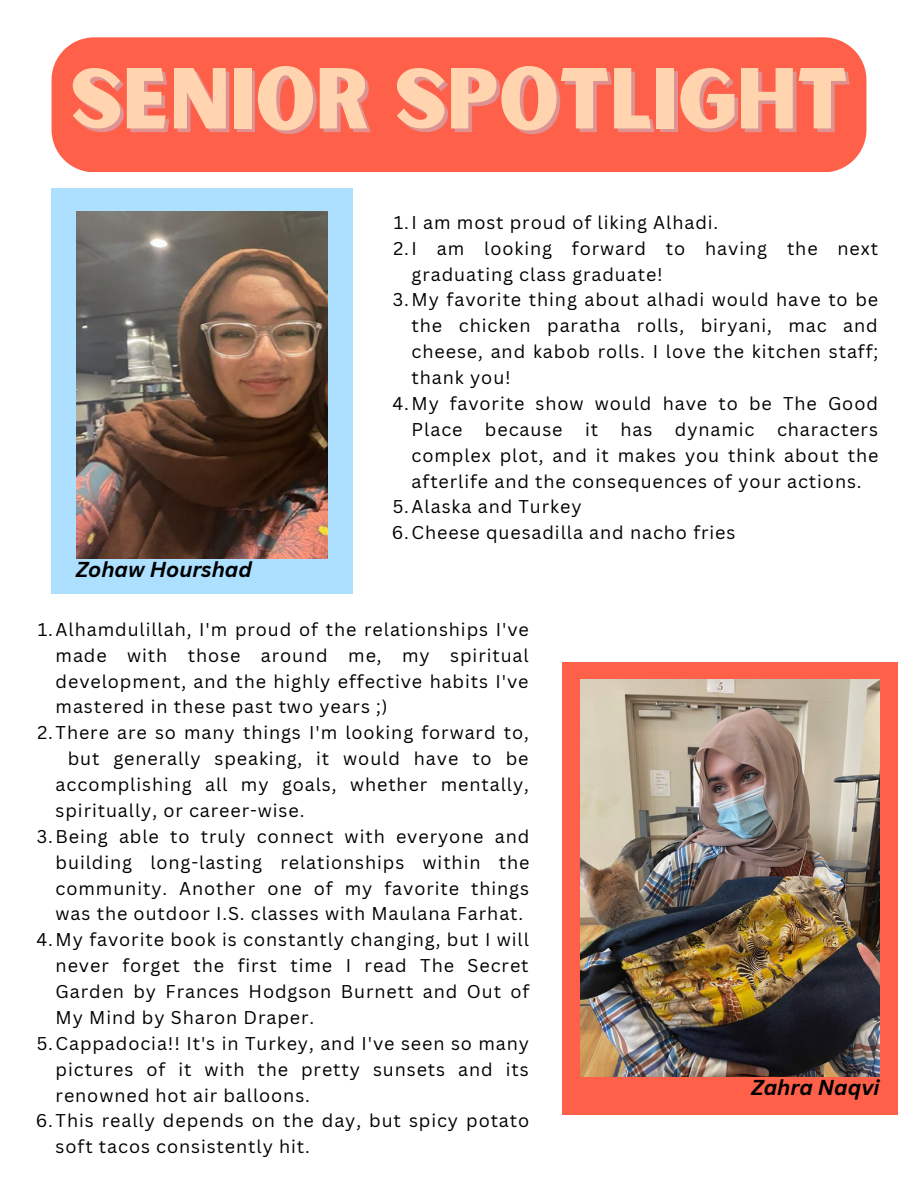
<style>
.page{position:relative;width:918px;height:1188px;background:#fff}
.page>*{position:absolute;margin:0;border:0;box-sizing:border-box;transform-origin:0 0}
.t1{font:82.5px "Sunborn Sans One";color:#ffd4ae}
.t2{font:italic 700 21px "Canva Sans";color:#000}
.t3{font:18px/25.8px "Canva Sans";letter-spacing:.05em;color:#000;text-align:justify}
</style>
<div class="page">
<div style="left:52px;top:37px;width:814px;height:135px;background:#ff604a"></div>
<div style="left:52px;top:188px;width:300px;height:406px;background:#addfff"></div>
<div style="left:562px;top:662px;width:336px;height:453px;background:#ff604a"></div>
<img style="left:581px;top:679px;width:299px;height:398px">
<img style="left:77px;top:212px;width:250px;height:346px">
<p class="t1" style="left:70px;top:46px;width:779px">SENIOR SPOTLIGHT</p>
<p class="t2" style="left:76px;top:555px;width:178px">Zohaw Hourshad</p>
<p class="t3" style="left:394px;top:209px;width:326px">1.I am most proud of liking Alhadi.</p>
<p class="t3" style="left:412px;top:235px;width:468px;text-indent:-18px">2.I am looking forward to having the next graduating class graduate!</p>
<p class="t3" style="left:412px;top:287px;width:468px;text-indent:-19px">3.My favorite thing about alhadi would have to be the chicken paratha rolls, biryani, mac and cheese, and kabob rolls. I love the kitchen staff; thank you!</p>
<p class="t3" style="left:412px;top:390px;width:468px;text-indent:-19px">4.My favorite show would have to be The Good Place because it has dynamic characters complex plot, and it makes you think about the afterlife and the consequences of your actions.</p>
<p class="t3" style="left:393px;top:494px;width:190px">5.Alaska and Turkey</p>
<p class="t3" style="left:392px;top:519px;width:345px">6.Cheese quesadilla and nacho fries</p>
<p class="t3" style="left:56px;top:616px;width:475px;text-indent:-18px">1.Alhamdulillah, I'm proud of the relationships I've made with those around me, my spiritual development, and the highly effective habits I've mastered in these past two years ;)</p>
<p class="t3" style="left:37px;top:719px;width:493px">2.There are so many things I'm looking forward to,</p>
<p class="t3" style="left:68px;top:745px;width:462px">but generally speaking, it would have to be</p>
<p class="t3" style="left:56px;top:771px;width:475px">accomplishing all my goals, whether mentally,</p>
<p class="t3" style="left:56px;top:797px;width:250px">spiritually, or career-wise.</p>
<p class="t3" style="left:56px;top:823px;width:475px;text-indent:-19px">3.Being able to truly connect with everyone and building long-lasting relationships within the community. Another one of my favorite things was the outdoor I.S. classes with Maulana Farhat.</p>
<p class="t3" style="left:56px;top:926px;width:475px;text-indent:-19px">4.My favorite book is constantly changing, but I will never forget the first time I read The Secret Garden by Frances Hodgson Burnett and Out of My Mind by Sharon Draper.</p>
<p class="t3" style="left:56px;top:1030px;width:475px;text-indent:-19px">5.Cappadocia!! It's in Turkey, and I've seen so many pictures of it with the pretty sunsets and its renowned hot air balloons.</p>
<p class="t3" style="left:56px;top:1108px;width:475px;text-indent:-20px">6.This really depends on the day, but spicy potato soft tacos consistently hit.</p>
<p class="t2" style="left:751px;top:1073px;width:130px">Zahra Naqvi</p>
</div>
